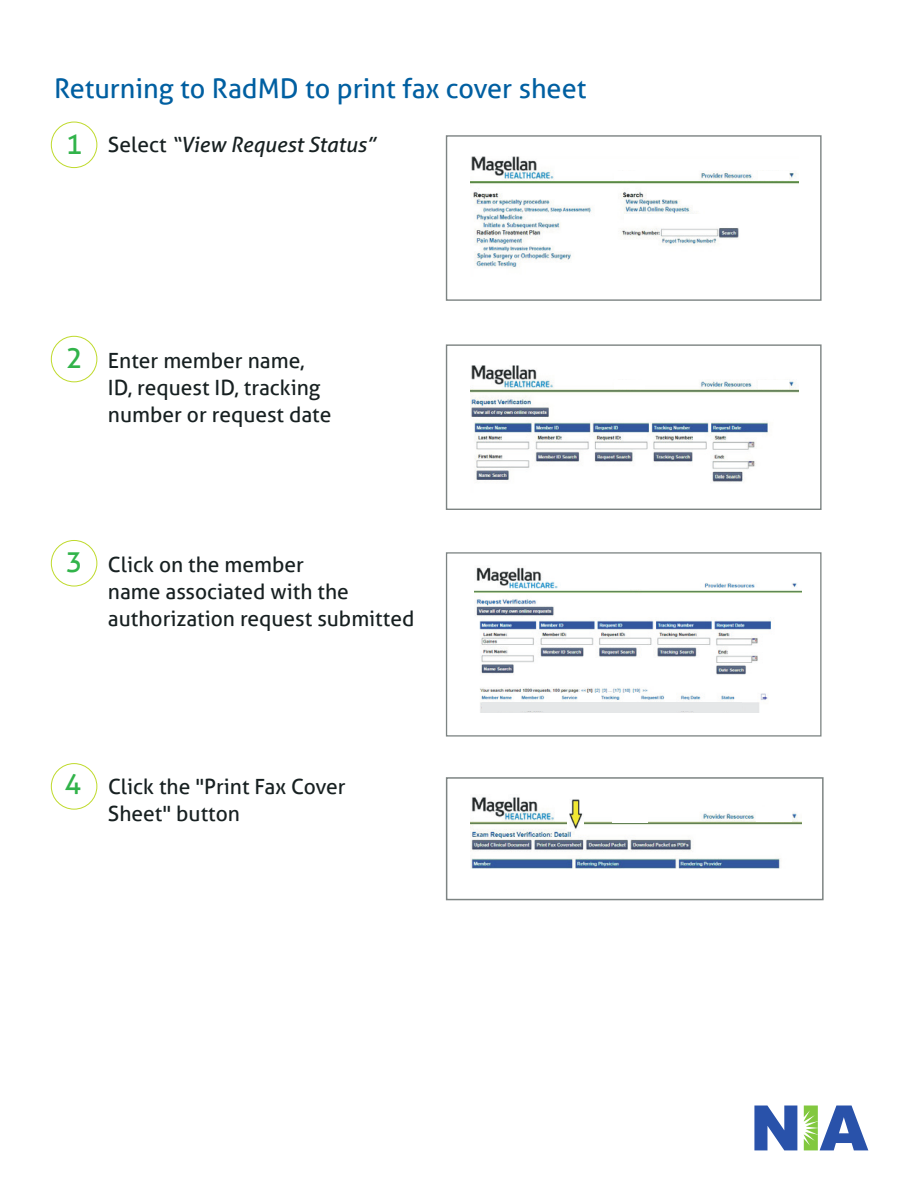
<style>
.page{position:relative;width:918px;height:1188px;background:#fff}
.page>*{position:absolute;margin:0;border:0;box-sizing:border-box;transform-origin:0 0}
.Intro_text{font:28.05px "Aller";color:#31b34a}
.Intro_text-2{font:27px "Aller";color:#005fa1}
.Intro_text-3{font:21px/27px "Aller";color:#172021}
.Intro_text-4{font:italic 21px "Aller";color:#172021}
.s1{font-style:normal}
</style>
<div class="page">
<svg style="left:804px;top:1106px;width:64px;height:44px"></svg>
<svg style="left:754px;top:1106px;width:43px;height:44px"></svg>
<div style="left:51px;top:122px;width:46px;height:46px;border:1px solid #bfda2b;border-radius:50%"></div>
<div style="left:51px;top:336px;width:46px;height:46px;border:1px solid #bfda2b;border-radius:50%"></div>
<div style="left:51px;top:540px;width:46px;height:47px;border:1px solid #bfda2b;border-radius:50%"></div>
<div style="left:51px;top:763px;width:46px;height:47px;border:1px solid #bfda2b;border-radius:50%"></div>
<img style="left:470px;top:365px;width:329px;height:117px">
<div style="left:446px;top:344px;width:376px;height:166px;border:1px solid #7d8483"></div>
<div style="left:758px;top:381px;width:31px;height:8px;background:#fff"></div>
<div style="left:615px;top:381px;width:30px;height:8px;background:#fff"></div>
<img style="left:470px;top:797px;width:331px;height:72px">
<div style="left:446px;top:777px;width:378px;height:123px;border:2px solid #7d8483"></div>
<img style="left:567px;top:797px;width:16px;height:33px">
<div style="left:756px;top:808px;width:35px;height:14px;background:#fff"></div>
<div style="left:612px;top:808px;width:35px;height:14px;background:#fff"></div>
<img style="left:470px;top:156px;width:329px;height:112px">
<div style="left:446px;top:135px;width:376px;height:166px;border:1px solid #7d8483"></div>
<div style="left:758px;top:171px;width:31px;height:9px;background:#fff"></div>
<div style="left:624px;top:214px;width:81px;height:8px;background:#fff"></div>
<div style="left:615px;top:171px;width:30px;height:9px;background:#fff"></div>
<img style="left:475px;top:567px;width:326px;height:145px">
<div style="left:446px;top:552px;width:376px;height:185px;border:1px solid #7d8483"></div>
<div style="left:760px;top:581px;width:31px;height:8px;background:#fff"></div>
<div style="left:618px;top:581px;width:31px;height:8px;background:#fff"></div>
<div style="left:482px;top:702px;width:260px;height:9px;background:#e5e7e8"></div>
<p class="Intro_text-2" style="left:54px;top:72px;width:534px">Returning to RadMD to print fax cover sheet</p>
<p class="Intro_text-4" style="left:108px;top:132px;width:269px"><span class="s1">Select</span> “View Request Status”</p>
<p class="Intro_text" style="left:66px;top:127px;width:18px">1</p>
<p class="Intro_text" style="left:66px;top:341px;width:18px">2</p>
<p class="Intro_text-3" style="left:108px;top:347px;width:225px">Enter member name,<br>ID, request ID, tracking number or request date</p>
<p class="Intro_text" style="left:66px;top:545px;width:18px">3</p>
<p class="Intro_text-3" style="left:108px;top:551px;width:308px">Click on the member<br>name associated with the authorization request submitted</p>
<p class="Intro_text" style="left:64px;top:767px;width:18px">4</p>
<p class="Intro_text-3" style="left:108px;top:773px;width:239px">Click the "Print Fax Cover<br>Sheet" button</p>
</div>
